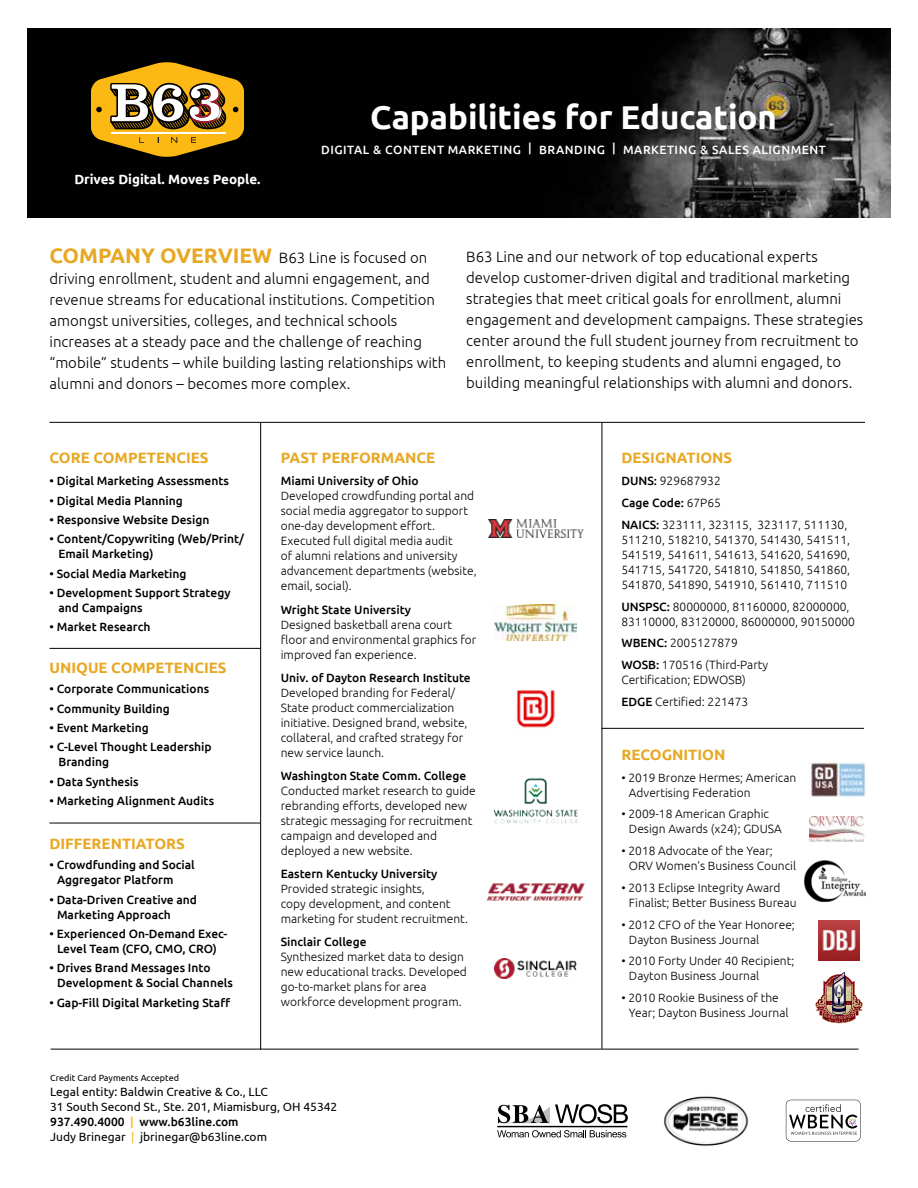
<style>
.page{position:relative;width:918px;height:1188px;background:#fff}
.page>*{position:absolute;margin:0;border:0;box-sizing:border-box;transform-origin:0 0}
.t1{font:700 33px "Ubuntu";color:#fff}
.t2{font:300 15px/21px "Ubuntu";color:#000}
.t3{font:700 15px "Ubuntu";color:#e7a823}
.t4{font:700 13.35px "Ubuntu";color:#fff}
.t5{font:300 12px/15px "Ubuntu";color:#000}
.t6{font:500 12px/15px "Ubuntu";color:#000}
.t7{font:12px/15px "Ubuntu";color:#000}
.t8{font:500 12px "Ubuntu";letter-spacing:.045em;color:#fff}
.t9{font:9px "Ubuntu";color:#000}
.s1{font-weight:700;font-size:21px;color:#e7a823}
.s2{font-weight:500}
.s3{font-weight:500;color:#fdb913}
.s4{color:#fdb913}
</style>
<div class="page">
<img style="left:488px;top:519px;width:95px;height:18px">
<img style="left:495px;top:605px;width:82px;height:36px">
<img style="left:516px;top:690px;width:39px;height:38px">
<img style="left:493px;top:759px;width:109px;height:81px">
<img style="left:495px;top:958px;width:82px;height:20px">
<img style="left:487px;top:883px;width:98px;height:18px">
<img style="left:27px;top:28px;width:864px;height:189px">
<svg style="left:87px;top:58px;width:161px;height:103px;background:#90712a"></svg>
<svg style="left:815px;top:972px;width:48px;height:51px"></svg>
<img style="left:805px;top:860px;width:61px;height:41px">
<img style="left:810px;top:761px;width:56px;height:37px">
<img style="left:819px;top:921px;width:41px;height:39px">
<svg style="left:786px;top:1100px;width:75px;height:41px"></svg>
<img style="left:809px;top:817px;width:56px;height:24px">
<hr style="left:50px;top:422px;width:815px;height:1px;background:#000">
<hr style="left:51px;top:1049px;width:808px;height:1px;background:#000">
<hr style="left:260px;top:422px;width:1px;height:628px;background:#000">
<hr style="left:50px;top:648px;width:211px;height:1px;background:#000">
<hr style="left:50px;top:823px;width:211px;height:1px;background:#000">
<hr style="left:602px;top:423px;width:1px;height:626px;background:#000">
<hr style="left:602px;top:728px;width:262px;height:1px;background:#000">
<hr style="left:497px;top:1126px;width:130px;height:1px;background:#000">
<svg style="left:498px;top:1104px;width:130px;height:19px"></svg>
<svg style="left:497px;top:1130px;width:129px;height:7px"></svg>
<img style="left:664px;top:1096px;width:85px;height:50px">
<h1 class="t1" style="left:370px;top:97px;width:409px">Capabilities for Education</h1>
<p class="t4" style="left:74px;top:171px;width:188px">Drives Digital. Moves People.</p>
<p class="t8" style="left:321px;top:142px;width:506px">DIGITAL &amp; CONTENT MARKETING | BRANDING | MARKETING &amp; SALES ALIGNMENT</p>
<p class="t2" style="left:50px;top:246px;width:398px"><span class="s1">COMPANY OVERVIEW</span> B63 Line is focused on driving enrollment, student and alumni engagement, and revenue streams for educational institutions. Competition amongst universities, colleges, and technical schools increases at a steady pace and the challenge of reaching “mobile” students – while building lasting relationships with alumni and donors – becomes more complex.</p>
<p class="t2" style="left:466px;top:246px;width:399px">B63 Line and our network of top educational experts develop customer-driven digital and traditional marketing strategies that meet critical goals for enrollment, alumni engagement and development campaigns. These strategies center around the full student journey from recruitment to enrollment, to keeping students and alumni engaged, to building meaningful relationships with alumni and donors.</p>
<p class="t3" style="left:50px;top:448px;width:161px">CORE COMPETENCIES</p>
<p class="t6" style="left:50px;top:473px;width:181px">• Digital Marketing Assessments</p>
<p class="t6" style="left:50px;top:493px;width:135px">• Digital Media Planning</p>
<p class="t6" style="left:50px;top:512px;width:162px">• Responsive Website Design</p>
<p class="t6" style="left:58px;top:531px;width:187px;text-indent:-9px">• Content/Copywriting (Web/Print/<br>Email Marketing)</p>
<p class="t6" style="left:50px;top:565px;width:139px">• Social Media Marketing</p>
<p class="t6" style="left:58px;top:585px;width:174px;text-indent:-9px">• Development Support Strategy and Campaigns</p>
<p class="t6" style="left:50px;top:619px;width:102px">• Market Research</p>
<p class="t3" style="left:50px;top:659px;width:179px">UNIQUE COMPETENCIES</p>
<p class="t6" style="left:50px;top:681px;width:161px">• Corporate Communications</p>
<p class="t6" style="left:50px;top:701px;width:122px">• Community Building</p>
<p class="t6" style="left:50px;top:720px;width:101px">• Event Marketing</p>
<p class="t6" style="left:59px;top:739px;width:155px;text-indent:-9px">• C-Level Thought Leadership<br>Branding</p>
<p class="t6" style="left:50px;top:774px;width:91px">• Data Synthesis</p>
<p class="t6" style="left:50px;top:793px;width:166px">• Marketing Alignment Audits</p>
<p class="t3" style="left:50px;top:835px;width:137px">DIFFERENTIATORS</p>
<p class="t6" style="left:57px;top:857px;width:139px;text-indent:-8px">• Crowdfunding and Social<br>Aggregator Platform</p>
<p class="t6" style="left:57px;top:892px;width:142px;text-indent:-8px">• Data-Driven Creative and<br>Marketing Approach</p>
<p class="t6" style="left:50px;top:926px;width:179px;text-align:center">• Experienced On-Demand Exec-<br>Level Team (CFO, CMO, CRO)</p>
<p class="t6" style="left:57px;top:960px;width:177px;text-indent:-8px">• Drives Brand Messages Into<br>Development &amp; Social Channels</p>
<p class="t6" style="left:50px;top:994px;width:182px">• Gap-Fill Digital Marketing Staff</p>
<p class="t3" style="left:281px;top:448px;width:156px">PAST PERFORMANCE</p>
<p class="t6" style="left:281px;top:473px;width:139px">Miami University of Ohio</p>
<p class="t5" style="left:281px;top:488px;width:197px">Developed crowdfunding portal and social media aggregator to support one-day development effort.<br>Executed full digital media audit<br>of alumni relations and university advancement departments (website, email, social).</p>
<p class="t6" style="left:281px;top:601px;width:132px">Wright State University</p>
<p class="t5" style="left:281px;top:617px;width:197px">Designed basketball arena court floor and environmental graphics for improved fan experience.</p>
<p class="t6" style="left:281px;top:670px;width:192px">Univ. of Dayton Research Institute</p>
<p class="t5" style="left:281px;top:685px;width:188px">Developed branding for Federal/<br>State product commercialization initiative. Designed brand, website, collateral, and crafted strategy for new service launch.</p>
<p class="t6" style="left:281px;top:768px;width:187px">Washington State Comm. College</p>
<p class="t5" style="left:281px;top:783px;width:197px">Conducted market research to guide rebranding efforts, developed new strategic messaging for recruitment campaign and developed and deployed a new website.</p>
<p class="t6" style="left:281px;top:866px;width:158px">Eastern Kentucky University</p>
<p class="t5" style="left:281px;top:881px;width:189px">Provided strategic insights,<br>copy development, and content marketing for student recruitment.</p>
<p class="t6" style="left:281px;top:934px;width:87px">Sinclair College</p>
<p class="t5" style="left:281px;top:949px;width:188px">Synthesized market data to design new educational tracks. Developed go-to-market plans for area workforce development program.</p>
<p class="t9" style="left:50px;top:1073px;width:130px">Credit Card Payments Accepted</p>
<p class="t7" style="left:50px;top:1084px;width:289px">Legal entity: Baldwin Creative &amp; Co., LLC<br>31 South Second St., Ste. 201, Miamisburg, OH 45342<br><span class="s2">937.490.4000</span> <span class="s3">|</span> <span class="s2">www.b63line.com<br></span>Judy Brinegar <span class="s4">|</span> jbrinegar@b63line.com</p>
<p class="t3" style="left:621px;top:448px;width:112px">DESIGNATIONS</p>
<p class="t5" style="left:621px;top:470px;width:227px;line-height:21.8px"><span class="s2">DUNS:</span> 929687932<br><span class="s2">Cage Code:</span> 67P65<br><span class="s2">NAICS:</span> 323111, 323115, 323117, 511130,</p>
<p class="t5" style="left:621px;top:532px;width:230px;text-align:justify">511210, 518210, 541370, 541430, 541511, 541519, 541611, 541613, 541620, 541690, 541715, 541720, 541810, 541850, 541860, 541870, 541890, 541910, 561410, 711510</p>
<p class="t5" style="left:621px;top:599px;width:235px"><span class="s2">UNSPSC:</span> 80000000, 81160000, 82000000,<br>83110000, 83120000, 86000000, 90150000</p>
<p class="t5" style="left:621px;top:632px;width:148px;line-height:21.8px"><span class="s2">WBENC:</span> 2005127879<br><span class="s2">WOSB:</span> 170516 (Third-Party</p>
<p class="t5" style="left:621px;top:669px;width:128px;line-height:21.8px">Certification; EDWOSB)<br><span class="s2">EDGE</span> Certified: 221473</p>
<p class="t3" style="left:621px;top:745px;width:106px">RECOGNITION</p>
<p class="t5" style="left:629px;top:770px;width:169px;text-indent:-8px">• 2019 Bronze Hermes; American<br>Advertising Federation</p>
<p class="t5" style="left:629px;top:806px;width:154px;text-indent:-8px">• 2009-18 American Graphic<br>Design Awards (x24); GDUSA</p>
<p class="t5" style="left:629px;top:843px;width:169px;text-indent:-8px">• 2018 Advocate of the Year;<br>ORV Women’s Business Council</p>
<p class="t5" style="left:629px;top:880px;width:169px;text-indent:-8px">• 2013 Eclipse Integrity Award<br>Finalist; Better Business Bureau</p>
<p class="t5" style="left:629px;top:917px;width:167px;text-indent:-8px">• 2012 CFO of the Year Honoree;<br>Dayton Business Journal</p>
<p class="t5" style="left:629px;top:953px;width:167px;text-indent:-8px">• 2010 Forty Under 40 Recipient;<br>Dayton Business Journal</p>
<p class="t5" style="left:629px;top:990px;width:161px;text-indent:-8px">• 2010 Rookie Business of the<br>Year; Dayton Business Journal</p>
</div>
